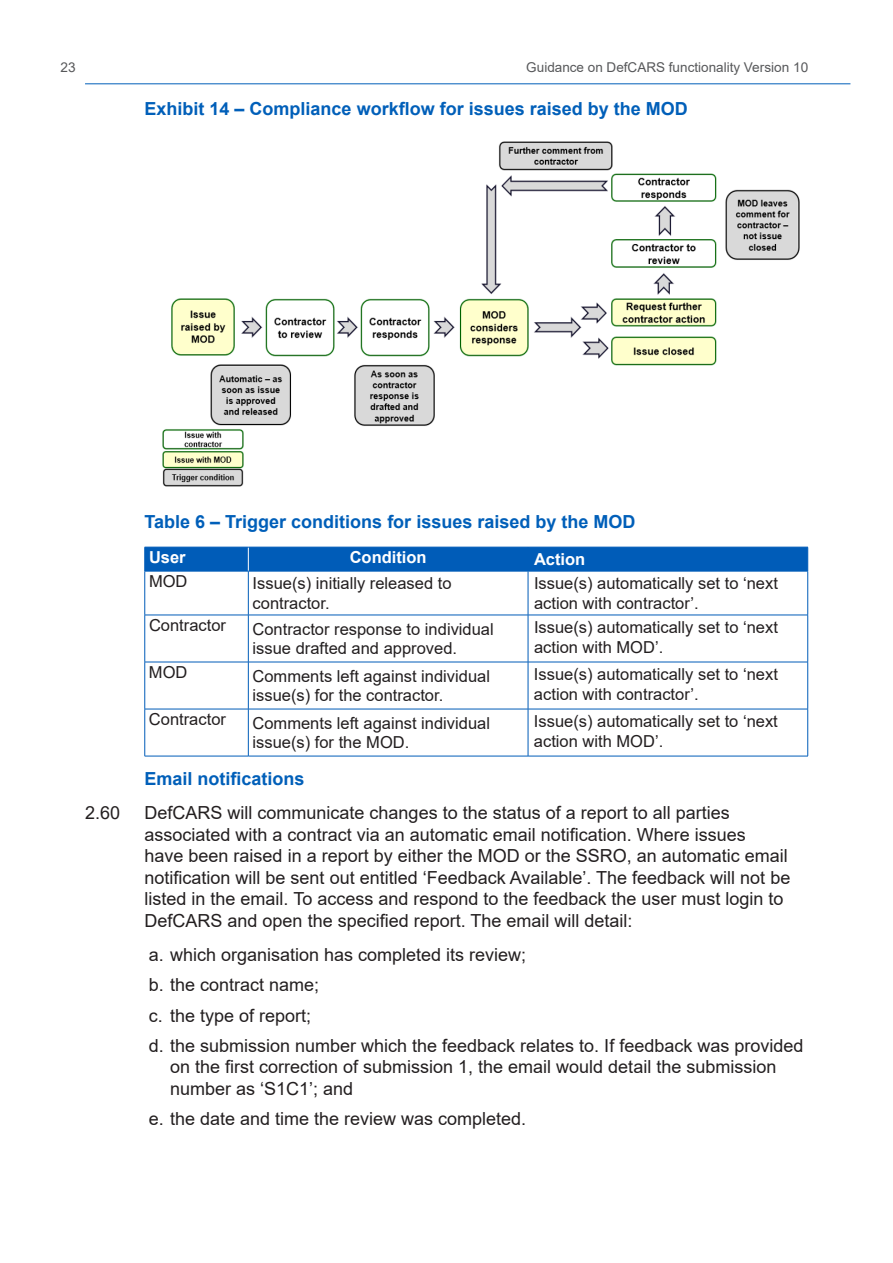
<style>
.page{position:relative;width:893px;height:1263px;background:#fff}
.page>*{position:absolute;margin:0;border:0;box-sizing:border-box;transform-origin:0 0}
.t1{font:18px/21.6px "Arial MT2";color:#231f20}
.t2{font:18px/21.6px "Arial";color:#231f20}
.Heading_-_Para_-_sub{font:18px "Arial Bold MT2";color:#005fb9}
.Table_body{font:16.5px/19.8px "Arial MT2";color:#231f20}
.Table_body-2{font:16.5px/19.8px "Arial";color:#231f20}
.Table_body-3{font:700 16.5px "Arial";color:#fff}
.t3{font:13.5px "Arial";color:#57585a}
.s1{font-family:"Arial"}
.s2{font-family:"Arial MT2"}
</style>
<div class="page">
<hr style="left:85px;top:84px;width:765px;height:1px;background:#005fb9">
<img style="left:162px;top:141px;width:638px;height:346px">
<svg style="left:145px;top:572px;width:662px;height:184px"></svg>
<div style="left:144px;top:547px;width:664px;height:24px;background:#005cb8"></div>
<hr style="left:145px;top:547px;width:103px;height:1px;background:#005cb8">
<hr style="left:248px;top:547px;width:280px;height:1px;background:#005cb8">
<hr style="left:528px;top:547px;width:280px;height:1px;background:#005cb8">
<hr style="left:145px;top:571px;width:103px;height:1px;background:#005cb8">
<hr style="left:248px;top:571px;width:280px;height:1px;background:#005cb8">
<hr style="left:528px;top:571px;width:280px;height:1px;background:#005cb8">
<hr style="left:145px;top:615px;width:103px;height:1px;background:#005cb8">
<hr style="left:248px;top:615px;width:280px;height:1px;background:#005cb8">
<hr style="left:528px;top:615px;width:280px;height:1px;background:#005cb8">
<hr style="left:145px;top:662px;width:103px;height:1px;background:#005cb8">
<hr style="left:248px;top:662px;width:280px;height:1px;background:#005cb8">
<hr style="left:528px;top:662px;width:280px;height:1px;background:#005cb8">
<hr style="left:145px;top:709px;width:103px;height:1px;background:#005cb8">
<hr style="left:248px;top:709px;width:280px;height:1px;background:#005cb8">
<hr style="left:528px;top:709px;width:280px;height:1px;background:#005cb8">
<hr style="left:145px;top:756px;width:103px;height:1px;background:#005cb8">
<hr style="left:248px;top:756px;width:280px;height:1px;background:#005cb8">
<hr style="left:528px;top:756px;width:280px;height:1px;background:#005cb8">
<hr style="left:144px;top:571px;width:1px;height:44px;background:#005cb8">
<hr style="left:144px;top:615px;width:1px;height:47px;background:#005cb8">
<hr style="left:144px;top:662px;width:1px;height:47px;background:#005cb8">
<hr style="left:144px;top:709px;width:1px;height:47px;background:#005cb8">
<hr style="left:248px;top:571px;width:1px;height:44px;background:#005cb8">
<hr style="left:528px;top:571px;width:1px;height:44px;background:#005cb8">
<hr style="left:807px;top:571px;width:1px;height:44px;background:#005cb8">
<hr style="left:248px;top:615px;width:1px;height:47px;background:#005cb8">
<hr style="left:528px;top:615px;width:1px;height:47px;background:#005cb8">
<hr style="left:807px;top:615px;width:1px;height:47px;background:#005cb8">
<hr style="left:248px;top:662px;width:1px;height:47px;background:#005cb8">
<hr style="left:528px;top:662px;width:1px;height:47px;background:#005cb8">
<hr style="left:807px;top:662px;width:1px;height:47px;background:#005cb8">
<hr style="left:248px;top:709px;width:1px;height:47px;background:#005cb8">
<hr style="left:528px;top:709px;width:1px;height:47px;background:#005cb8">
<hr style="left:807px;top:709px;width:1px;height:47px;background:#005cb8">
<p class="t3" style="left:61px;top:58px;width:17px">23</p>
<p class="t3" style="left:526px;top:58px;width:284px">Guidance on DefCARS functionality Version 10</p>
<p class="Heading_-_Para_-_sub" style="left:145px;top:96px;width:545px">Exhibit 14 – Compliance workflow for issues raised by the MOD</p>
<p class="Heading_-_Para_-_sub" style="left:145px;top:509px;width:492px">Table 6 – Trigger conditions for issues raised by the MOD</p>
<p class="Table_body-3" style="left:149px;top:546px;width:38px">User</p>
<p class="Table_body-3" style="left:350px;top:546px;width:78px">Condition</p>
<p class="Table_body-3" style="left:534px;top:548px;width:53px">Action</p>
<p class="Table_body-2" style="left:149px;top:572px;width:40px">MOD</p>
<p class="Table_body" style="left:253px;top:573px;width:200px">Issue(s) initially released to <span class="s1">contractor.</span></p>
<p class="Table_body" style="left:534px;top:573px;width:245px">Issue(s) automatically set to ‘next <span class="s1">action with contractor’.</span></p>
<p class="Table_body-2" style="left:149px;top:615px;width:79px">Contractor</p>
<p class="Table_body-2" style="left:253px;top:619px;width:243px">Contractor response to individual issue drafted and approved.</p>
<p class="Table_body" style="left:534px;top:617px;width:245px">Issue(s) automatically set to ‘next <span class="s1">action with MOD’.</span></p>
<p class="Table_body-2" style="left:149px;top:662px;width:40px">MOD</p>
<p class="Table_body-2" style="left:253px;top:666px;width:239px">Comments left against individual <span class="s2">issue(s) for the contractor.</span></p>
<p class="Table_body" style="left:534px;top:664px;width:245px">Issue(s) automatically set to ‘next <span class="s1">action with contractor’.</span></p>
<p class="Table_body-2" style="left:149px;top:709px;width:79px">Contractor</p>
<p class="Table_body-2" style="left:253px;top:713px;width:239px">Comments left against individual <span class="s2">issue(s) for the MOD.</span></p>
<p class="Table_body" style="left:534px;top:711px;width:245px">Issue(s) automatically set to ‘next <span class="s1">action with MOD’.</span></p>
<p class="Heading_-_Para_-_sub" style="left:145px;top:766px;width:162px">Email notifications</p>
<p class="t2" style="left:85px;top:802px;width:37px">2.60</p>
<p class="t1" style="left:145px;top:802px;width:647px"><span class="s1">DefCARS will communicate changes to the status of a report to all parties </span>associated with a contract via an automatic email notification. Where issues<br><span class="s1">have been raised in a report by either the MOD or the SSRO, an automatic email </span>notification will be sent out entitled ‘Feedback Available’. The feedback will not be <span class="s1">listed in the email. To access and respond to the feedback the user must login to </span>DefCARS and open the specified report. The email will detail:</p>
<p class="t2" style="left:149px;top:944px;width:379px">a. which organisation has completed its review;</p>
<p class="t2" style="left:149px;top:974px;width:172px">b. the contract name;</p>
<p class="t2" style="left:149px;top:1004px;width:164px">c. the type of report;</p>
<p class="t2" style="left:170px;top:1034px;width:635px;text-indent:-21px">d. the submission number which the feedback relates to. If feedback was provided <span class="s2">on the first correction of submission 1, the email would detail the submission </span>number as ‘S1C1’; and</p>
<p class="t2" style="left:149px;top:1108px;width:379px">e. the date and time the review was completed.</p>
</div>
